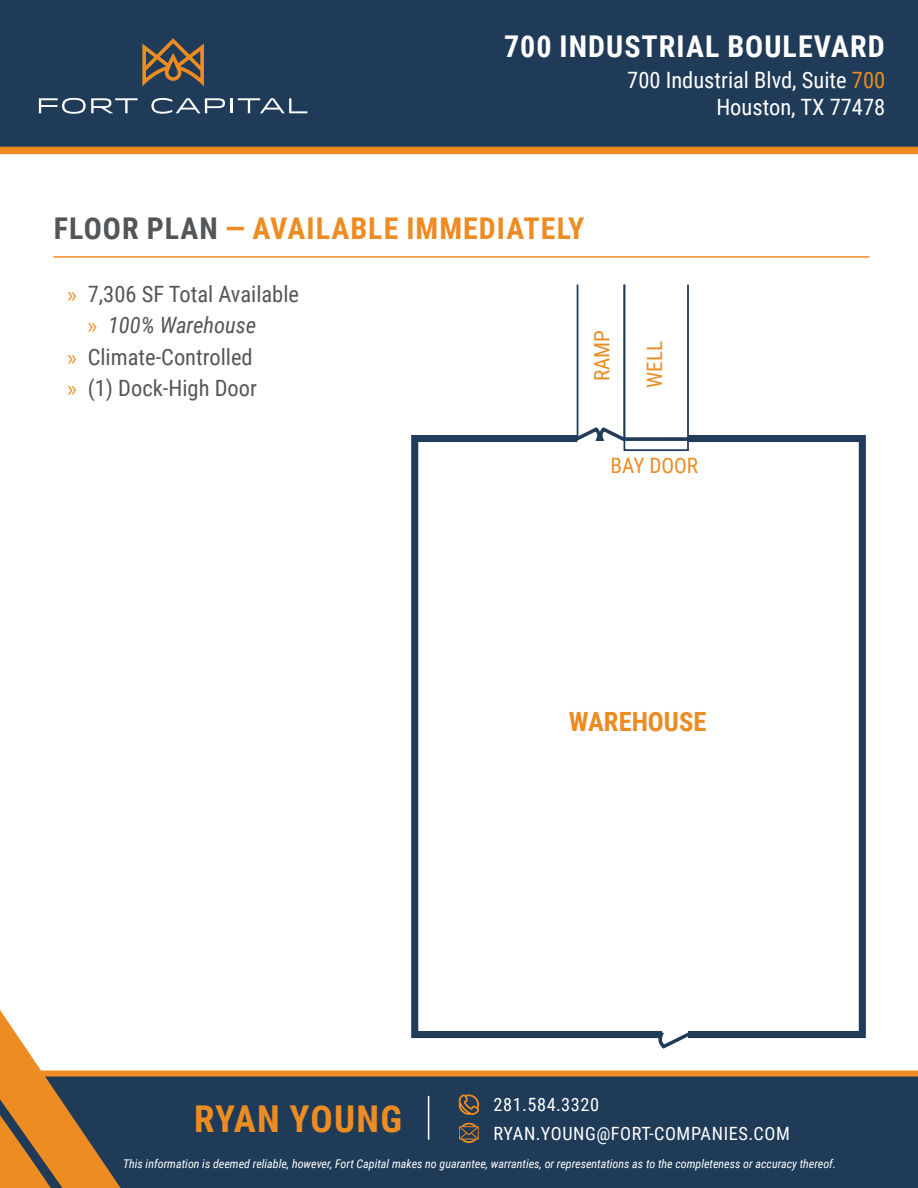
<style>
.page{position:relative;width:918px;height:1188px;background:#fff}
.page>*{position:absolute;margin:0;border:0;box-sizing:border-box;transform-origin:0 0}
.t1{font:700 37.05px "Roboto Condensed";letter-spacing:.035em;color:#ec8c22}
.t2{font:700 30px "Roboto Condensed";letter-spacing:.035em;color:#ec8c22}
.t3{font:700 30px "Roboto Condensed";letter-spacing:.035em;color:#fff}
.t4{font:700 26.55px "Roboto Condensed";color:#eb8c23}
.t5{font:22.5px "Roboto Condensed";color:#535659}
.t6{font:22.5px "Roboto Condensed";color:#fff}
.t7{font:italic 22.5px "Roboto Condensed";color:#535659}
.t8{font:21.15px "Roboto Condensed";color:#eb8c23}
.t9{font:18.3px "Roboto Condensed";letter-spacing:.035em;color:#fff}
.t10{font:italic 12px "Roboto Condensed";color:#fff}
.s1{color:#ec8c22}
.s2{color:#535659}
.s3{font-family:"Myriad Pro";color:#ec8c22}
.s4{font-family:"Myriad Pro";font-style:normal;color:#ec8c22}
</style>
<div class="page">
<svg style="left:411px;top:435px;width:258px;height:604px"></svg>
<div style="left:684px;top:435px;width:182px;height:603px;border:7px solid #213c5a"></div>
<svg style="left:567px;top:285px;width:127px;height:158px"></svg>
<svg style="left:654px;top:1031px;width:45px;height:18px"></svg>
<div style="left:624px;top:438px;width:65px;height:13px;border:2px solid #213c5a"></div>
<div style="left:0;top:0;width:918px;height:154px;background:#1f3b58"></div>
<svg style="left:142px;top:38px;width:62px;height:48px"></svg>
<svg style="left:39px;top:98px;width:99px;height:16px"></svg>
<svg style="left:151px;top:98px;width:74px;height:16px"></svg>
<hr style="left:230px;top:98px;width:3px;height:15px;background:#fff">
<svg style="left:238px;top:98px;width:69px;height:15px"></svg>
<hr style="left:53px;top:256px;width:816px;height:2px;background:#ec8c22">
<div style="left:121px;top:1071px;width:797px;height:117px;background:#1f3b58"></div>
<svg style="left:0;top:1010px;width:121px;height:178px"></svg>
<svg style="left:459px;top:1094px;width:21px;height:21px"></svg>
<svg style="left:459px;top:1123px;width:20px;height:20px"></svg>
<hr style="left:428px;top:1096px;width:1px;height:44px;background:#fff">
<p class="t3" style="left:504px;top:26px;width:382px">700 INDUSTRIAL BOULEVARD</p>
<p class="t6" style="left:627px;top:65px;width:260px">700 Industrial Blvd, Suite <span class="s1">700</span></p>
<p class="t6" style="left:716px;top:92px;width:170px">Houston, TX 77478</p>
<p class="t2" style="left:54px;top:207px;width:532px"><span class="s2">FLOOR PLAN</span> — AVAILABLE IMMEDIATELY</p>
<p class="t5" style="left:68px;top:278px;width:233px"><span class="s3">»</span> 7,306 SF Total Available</p>
<p class="t7" style="left:88px;top:309px;width:170px"><span class="s4">»</span> 100% Warehouse</p>
<p class="t5" style="left:68px;top:341px;width:187px"><span class="s3">»</span> Climate-Controlled</p>
<p class="t5" style="left:68px;top:372px;width:191px"><span class="s3">»</span> (1) Dock-High Door</p>
<p class="t8" style="left:587px;top:381px;width:53px;rotate:-90deg">RAMP</p>
<p class="t8" style="left:640px;top:388px;width:48px;rotate:-90deg">WELL</p>
<p class="t8" style="left:611px;top:451px;width:89px">BAY DOOR</p>
<p class="t4" style="left:569px;top:703px;width:139px">WAREHOUSE</p>
<p class="t9" style="left:494px;top:1092px;width:107px">281.584.3320</p>
<p class="t9" style="left:494px;top:1120px;width:298px">RYAN.YOUNG@FORT-COMPANIES.COM</p>
<p class="t1" style="left:194px;top:1092px;width:209px">RYAN YOUNG</p>
<p class="t10" style="left:123px;top:1156px;width:715px">This information is deemed reliable, however, Fort Capital makes no guarantee, warranties, or representations as to the completeness or accuracy thereof.</p>
</div>
